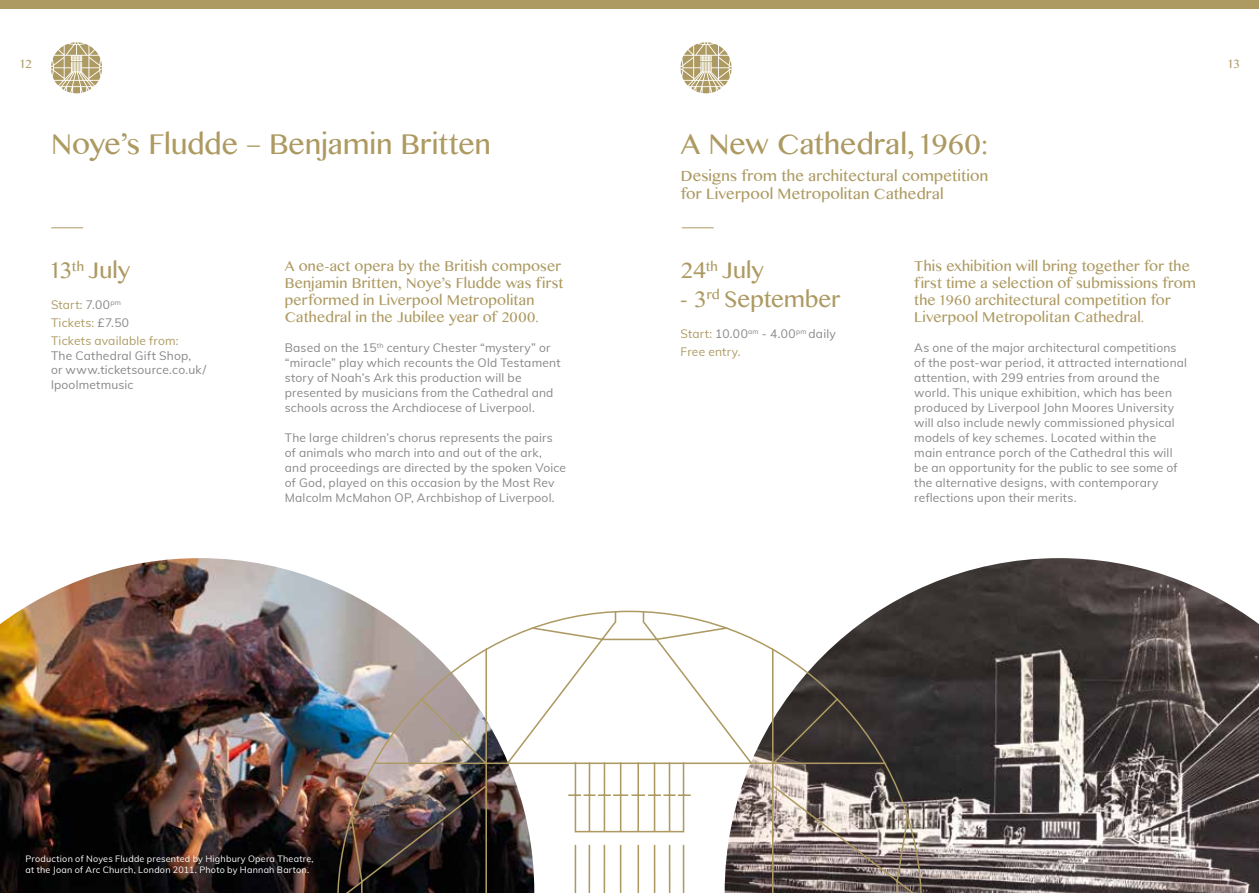
<style>
.page{position:relative;width:1259px;height:893px;background:#fff}
.page>*{position:absolute;margin:0;border:0;box-sizing:border-box;transform-origin:0 0}
.t1{font:28.5px "Bangla MN";letter-spacing:.005em;color:#ad9a62}
.t2{font:22.5px "Bangla MN";color:#ad9a62}
.t3{font:15px/18px "Bangla MN";letter-spacing:.01em;color:#ad9a62}
.t4{font:14.25px/17.1px "Bangla MN";letter-spacing:.015em;color:#ad9a62}
.t5{font:12px/15px "Muli";letter-spacing:.015em;color:#878787}
.t6{font:12px/18px "Muli";letter-spacing:.015em;color:#ad9a62}
.t7{font:12px "Bangla MN";color:#ad9a62}
.t8{font:9px/10.8px "Muli";letter-spacing:.025em;color:#fff}
.s1{color:#878787}
</style>
<div class="page">
<div style="left:0;top:0;width:1259px;height:9px;background:#ad9a62"></div>
<svg style="left:680px;top:42px;width:51px;height:51px"></svg>
<svg style="left:51px;top:42px;width:51px;height:51px"></svg>
<img style="left:0;top:558px;width:380px;height:335px">
<img style="left:879px;top:558px;width:380px;height:335px">
<img style="left:337px;top:611px;width:585px;height:282px">
<hr style="left:51px;top:228px;width:32px;height:1px;background:#ad9a62">
<hr style="left:682px;top:228px;width:31px;height:1px;background:#ad9a62">
<p class="t7" style="left:19px;top:57px;width:15px">12</p>
<p class="t7" style="left:1226px;top:57px;width:15px">13</p>
<h1 class="t1" style="left:51px;top:127px;width:441px">Noye’s Fludde – Benjamin Britten</h1>
<h2 class="t2" style="left:48px;top:257px;width:83px">13<sup>th</sup> July</h2>
<p class="t6" style="left:51px;top:296px;width:129px">Start: <span class="s1">7.00</span><sup>pm<br></sup>Tickets: <span class="s1">£7.50<br></span>Tickets available from:</p>
<p class="t5" style="left:51px;top:348px;width:157px;line-height:14.4px">The Cathedral Gift Shop,<br>or www.ticketsource.co.uk/ lpoolmetmusic</p>
<p class="t4" style="left:285px;top:257px;width:280px">A one-act opera by the British composer Benjamin Britten, Noye’s Fludde was first performed in Liverpool Metropolitan Cathedral in the Jubilee year of 2000.</p>
<p class="t5" style="left:285px;top:340px;width:277px">Based on the 15<sup>th</sup> century Chester “mystery” or “miracle” play which recounts the Old Testament story of Noah’s Ark this production will be presented by musicians from the Cathedral and schools across the Archdiocese of Liverpool.</p>
<p class="t5" style="left:285px;top:430px;width:283px">The large children’s chorus represents the pairs of animals who march into and out of the ark, and proceedings are directed by the spoken Voice of God, played on this occasion by the Most Rev Malcolm McMahon OP, Archbishop of Liverpool.</p>
<h1 class="t1" style="left:680px;top:127px;width:308px">A New Cathedral, 1960:</h1>
<p class="t3" style="left:680px;top:167px;width:309px">Designs from the architectural competition for Liverpool Metropolitan Cathedral</p>
<h2 class="t2" style="left:680px;top:257px;width:85px">24<sup>th</sup> July</h2>
<h2 class="t2" style="left:680px;top:286px;width:161px">- 3<sup>rd</sup> September</h2>
<p class="t6" style="left:680px;top:324px;width:157px">Start: <span class="s1">10.00</span><sup>am</sup> <span class="s1">- 4.00</span><sup>pm</sup> <span class="s1">daily<br></span>Free entry.</p>
<p class="t4" style="left:914px;top:257px;width:283px">This exhibition will bring together for the first time a selection of submissions from the 1960 architectural competition for Liverpool Metropolitan Cathedral.</p>
<p class="t5" style="left:914px;top:340px;width:274px">As one of the major architectural competitions of the post-war period, it attracted international attention, with 299 entries from around the world. This unique exhibition, which has been produced by Liverpool John Moores University will also include newly commissioned physical models of key schemes. Located within the main entrance porch of the Cathedral this will be an opportunity for the public to see some of the alternative designs, with contemporary reflections upon their merits.</p>
<p class="t8" style="left:26px;top:853px;width:290px">Production of Noyes Fludde presented by Highbury Opera Theatre, at the Joan of Arc Church, London 2011. Photo by Hannah Barton.</p>
</div>
